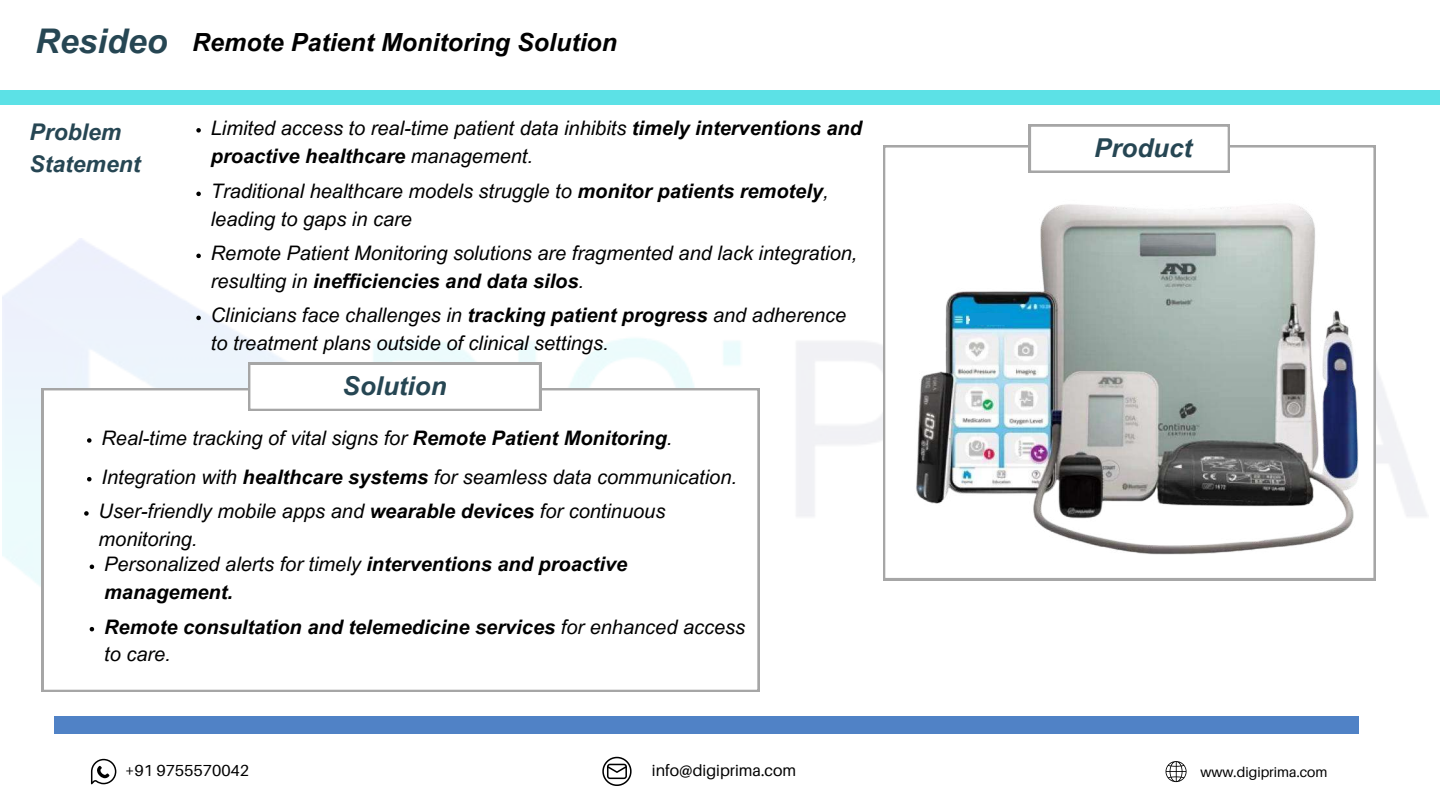
<style>
.page{position:relative;width:1440px;height:810px;background:#fff}
.page>*{position:absolute;margin:0;border:0;box-sizing:border-box;transform-origin:0 0}
.t1{font:italic 700 26px "Arial MT Pro";color:#264653}
.t2{font:italic 700 25px "Arial MT Pro";color:#000}
.t3{font:italic 700 23px/31.5px "Arial MT Pro";color:#264653}
.t4{font:italic 20px/27.8px "Arial MT Pro";color:#000}
.t5{font:italic 700 20px/27.8px "Arial MT Pro";color:#000}
.t6{font:16px "Aileron";color:#000}
.t7{font:14px "Aileron";color:#000}
.s1{font-size:34px;color:#264653}
.s2{font-weight:700}
.s3{font-weight:400}
</style>
<div class="page">
<svg style="left:42px;top:388px;width:717px;height:304px"></svg>
<svg style="left:248px;top:363px;width:293px;height:48px"></svg>
<svg style="left:883px;top:145px;width:493px;height:435px"></svg>
<svg style="left:1029px;top:125px;width:201px;height:48px"></svg>
<svg style="left:91px;top:759px;width:25px;height:25px"></svg>
<svg style="left:602px;top:757px;width:30px;height:29px"></svg>
<svg style="left:1166px;top:761px;width:21px;height:21px"></svg>
<div style="left:54px;top:717px;width:1305px;height:17px;background:#5082c6"></div>
<img style="left:913px;top:198px;width:446px;height:357px">
<div style="left:970px;top:313px;width:40px;height:12px;background:#0b95d5"></div>
<svg style="left:196px;top:128px;width:5px;height:5px"></svg>
<svg style="left:87px;top:438px;width:5px;height:5px"></svg>
<svg style="left:87px;top:477px;width:5px;height:4px"></svg>
<svg style="left:84px;top:511px;width:5px;height:5px"></svg>
<svg style="left:90px;top:565px;width:4px;height:4px"></svg>
<svg style="left:90px;top:627px;width:4px;height:4px"></svg>
<svg style="left:196px;top:192px;width:5px;height:4px"></svg>
<svg style="left:196px;top:254px;width:5px;height:4px"></svg>
<svg style="left:196px;top:316px;width:5px;height:4px"></svg>
<div style="left:0;top:90px;width:1440px;height:14px;background:#5ce1e6"></div>
<p class="t2" style="left:35px;top:33px;width:583px"><span class="s1">Resideo</span> Remote Patient Monitoring Solution</p>
<p class="t3" style="left:29px;top:119px;width:113px">Problem<br>Statement</p>
<p class="t4" style="left:211px;top:116px;width:653px">Limited access to real-time patient data inhibits <span class="s2">timely interventions and proactive healthcare</span> management.</p>
<p class="t4" style="left:211px;top:180px;width:619px">Traditional healthcare models struggle to <span class="s2">monitor patients remotely</span>, leading to gaps in care</p>
<p class="t4" style="left:211px;top:242px;width:648px">Remote Patient Monitoring solutions are fragmented and lack integration, resulting in <span class="s2">inefficiencies and data silos</span>.</p>
<p class="t4" style="left:211px;top:304px;width:637px">Clinicians face challenges in <span class="s2">tracking patient progress</span> and adherence to treatment plans outside of clinical settings.</p>
<h1 class="t1" style="left:343px;top:376px;width:105px">Solution</h1>
<p class="t4" style="left:102px;top:421px;width:637px;line-height:38.7px">Real-time tracking of vital signs for <span class="s2">Remote Patient Monitoring</span>.<br>Integration with <span class="s2">healthcare systems</span> for seamless data communication.</p>
<p class="t4" style="left:99px;top:500px;width:568px">User-friendly mobile apps and <span class="s2">wearable devices</span> for continuous monitoring.</p>
<p class="t5" style="left:104px;top:553px;width:525px"><span class="s3">Personalized alerts for timely</span> interventions and proactive management.</p>
<p class="t5" style="left:104px;top:615px;width:643px">Remote consultation and telemedicine services <span class="s3">for enhanced access to care.</span></p>
<h1 class="t1" style="left:1094px;top:138px;width:100px">Product</h1>
<p class="t6" style="left:125px;top:760px;width:126px">+91 9755570042</p>
<p class="t6" style="left:652px;top:760px;width:146px">info@digiprima.com</p>
<p class="t7" style="left:1201px;top:763px;width:128px">www.digiprima.com</p>
</div>
